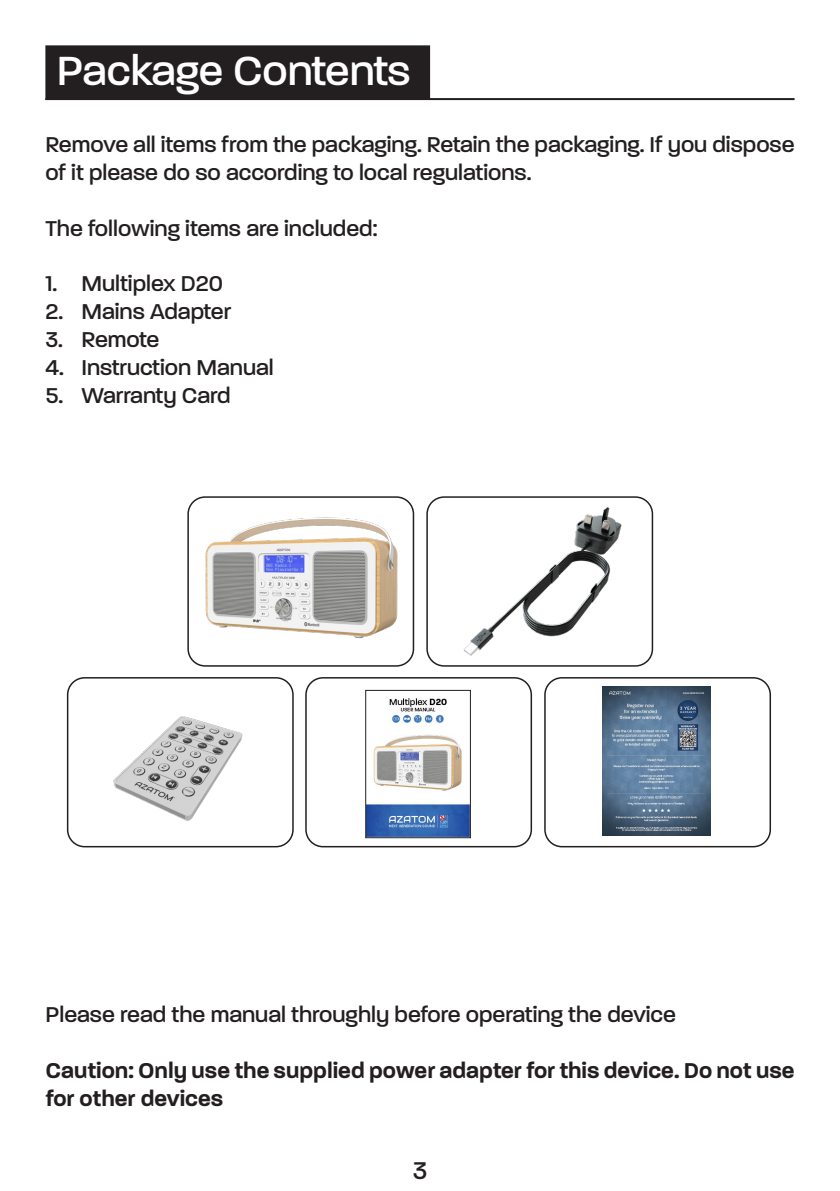
<style>
.page{position:relative;width:840px;height:1191px;background:#fff}
.page>*{position:absolute;margin:0;border:0;box-sizing:border-box;transform-origin:0 0}
.t1{font:500 44px "Paralucent";letter-spacing:-.015em;color:#fff}
.t2{font:500 26.2px "Paralucent";color:#231f20}
.t3{font:500 23.2px/27.8px "Paralucent";color:#231f20}
.t4{font:600 23.2px/27.8px "Paralucent";color:#231f20}
</style>
<div class="page">
<div style="left:46px;top:46px;width:383px;height:53px;background:#231f20"></div>
<div style="left:45px;top:45px;width:385px;height:55px;border:2px solid #231f20"></div>
<hr style="left:45px;top:98px;width:749px;height:2px;background:#231f20">
<img style="left:199px;top:517px;width:203px;height:149px">
<div style="left:187px;top:496px;width:227px;height:170px;border:2px solid #231f20;border-radius:17px"></div>
<img style="left:434px;top:497px;width:210px;height:169px">
<div style="left:426px;top:496px;width:226px;height:170px;border:2px solid #231f20;border-radius:17px"></div>
<div style="left:305px;top:677px;width:226px;height:170px;border:2px solid #231f20;border-radius:17px"></div>
<div style="left:544px;top:677px;width:226px;height:170px;border:2px solid #231f20;border-radius:17px"></div>
<img style="left:602px;top:686px;width:108px;height:149px">
<img style="left:367px;top:698px;width:101px;height:138px">
<div style="left:365px;top:690px;width:105px;height:148px;border:1px solid #231f20"></div>
<img style="left:75px;top:678px;width:210px;height:168px">
<div style="left:67px;top:677px;width:226px;height:170px;border:2px solid #231f20;border-radius:17px"></div>
<p class="t1" style="left:57px;top:45px;width:355px">Package Contents</p>
<p class="t3" style="left:45px;top:131px;width:750px">Remove all items from the packaging. Retain the packaging. If you dispose of it please do so according to local regulations.</p>
<p class="t3" style="left:45px;top:214px;width:333px">The following items are included:</p>
<p class="t3" style="left:45px;top:270px;width:179px">1. Multiplex D20</p>
<p class="t3" style="left:45px;top:298px;width:187px">2. Mains Adapter</p>
<p class="t3" style="left:45px;top:325px;width:115px">3. Remote</p>
<p class="t3" style="left:45px;top:353px;width:230px">4. Instruction Manual</p>
<p class="t3" style="left:45px;top:381px;width:187px">5. Warranty Card</p>
<p class="t3" style="left:45px;top:1000px;width:632px">Please read the manual throughly before operating the device</p>
<p class="t4" style="left:45px;top:1056px;width:750px">Caution: Only use the supplied power adapter for this device. Do not use for other devices</p>
<p class="t2" style="left:412px;top:1155px;width:16px">3</p>
</div>
